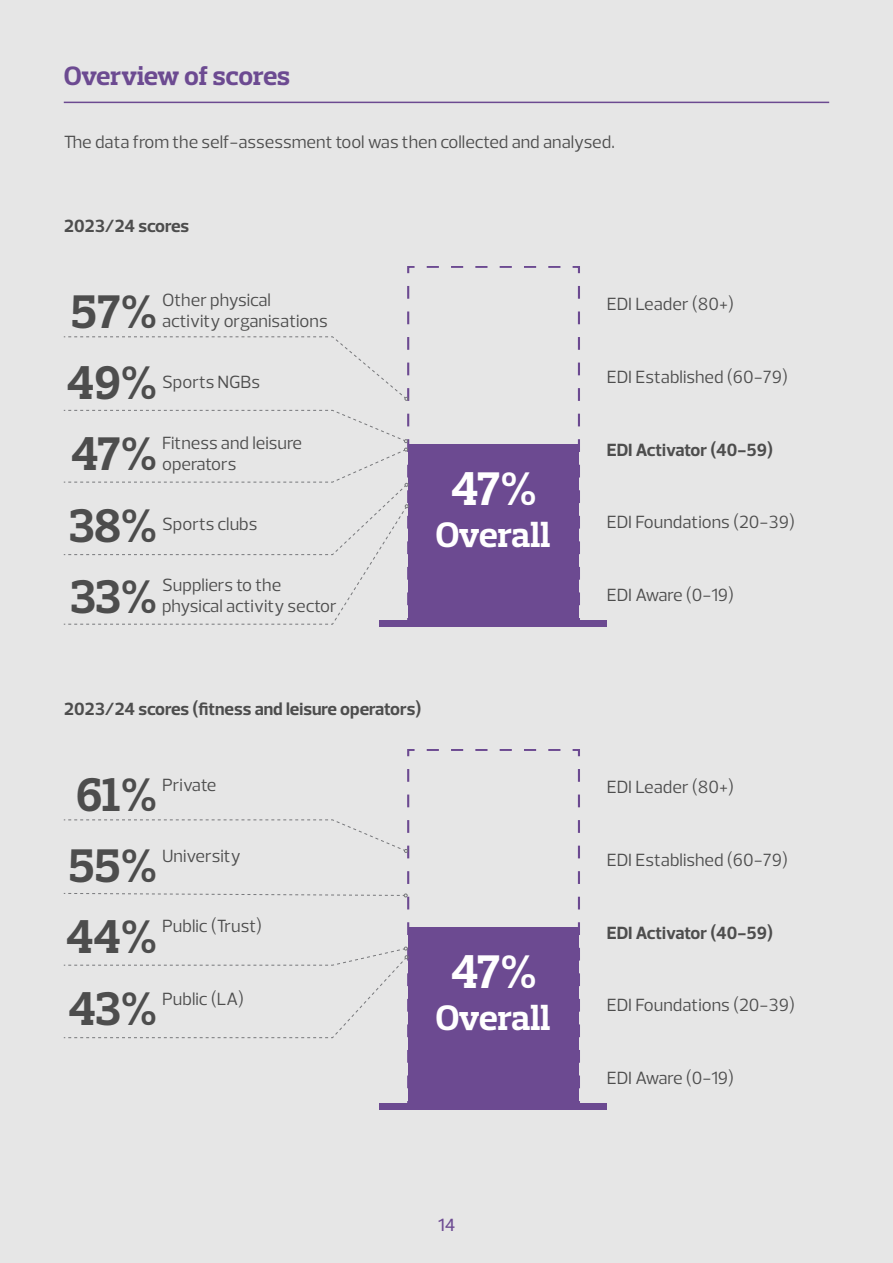
<style>
.page{position:relative;width:893px;height:1263px;background:#e6e6e6}
.page>*{position:absolute;margin:0;border:0;box-sizing:border-box;transform-origin:0 0}
.t1{font:700 48px "Prelo Slab";color:#4d4d4d}
.t2{font:700 48px "Prelo Slab";color:#fff}
.t3{font:700 36px "Prelo Slab";letter-spacing:-.005em;color:#fff}
.t4{font:700 27px "Prelo Slab";letter-spacing:-.01em;color:#6c4a91}
.t5{font:18px/21px "Prelo";color:#4d4d4d}
.t6{font:700 18px "Prelo";color:#4d4d4d}
.t7{font:500 18px "Prelo";color:#6c4a91}
</style>
<div class="page">
<hr style="left:64px;top:102px;width:765px;height:1px;background:#6c4a91">
<div style="left:379px;top:620px;width:228px;height:6px;background:#6c4a91"></div>
<svg style="left:427px;top:750px;width:153px;height:7px"></svg>
<svg style="left:577px;top:769px;width:3px;height:334px"></svg>
<div style="left:408px;top:927px;width:171px;height:180px;background:#6c4a91"></div>
<div style="left:379px;top:1103px;width:228px;height:6px;background:#6c4a91"></div>
<svg style="left:63px;top:750px;width:352px;height:338px"></svg>
<svg style="left:63px;top:267px;width:517px;height:358px"></svg>
<h3 class="t4" style="left:64px;top:59px;width:228px">Overview of scores</h3>
<p class="t5" style="left:64px;top:131px;width:553px">The data from the self-assessment tool was then collected and analysed.</p>
<p class="t6" style="left:64px;top:215px;width:126px">2023/24 scores</p>
<p class="t5" style="left:162px;top:289px;width:167px">Other physical activity organisations</p>
<h1 class="t1" style="left:71px;top:282px;width:87px">57%</h1>
<h1 class="t1" style="left:67px;top:353px;width:92px">49%</h1>
<p class="t5" style="left:162px;top:371px;width:100px">Sports NGBs</p>
<p class="t5" style="left:162px;top:432px;width:141px">Fitness and leisure operators</p>
<h1 class="t1" style="left:71px;top:425px;width:87px">47%</h1>
<h1 class="t1" style="left:69px;top:496px;width:89px">38%</h1>
<p class="t5" style="left:162px;top:514px;width:97px">Sports clubs</p>
<h1 class="t1" style="left:71px;top:567px;width:88px">33%</h1>
<p class="t5" style="left:162px;top:575px;width:176px">Suppliers to the physical activity sector</p>
<h1 class="t2" style="left:451px;top:459px;width:87px">47%</h1>
<h2 class="t3" style="left:435px;top:513px;width:116px">Overall</h2>
<p class="t6" style="left:64px;top:698px;width:359px">2023/24 scores (fitness and leisure operators)</p>
<h1 class="t1" style="left:76px;top:765px;width:83px">61%</h1>
<p class="t5" style="left:162px;top:775px;width:56px">Private</p>
<h1 class="t1" style="left:69px;top:836px;width:90px">55%</h1>
<p class="t5" style="left:162px;top:846px;width:80px">University</p>
<h1 class="t1" style="left:66px;top:908px;width:93px">44%</h1>
<p class="t5" style="left:162px;top:916px;width:102px">Public (Trust)</p>
<h1 class="t2" style="left:451px;top:942px;width:87px">47%</h1>
<h1 class="t1" style="left:68px;top:979px;width:90px">43%</h1>
<p class="t5" style="left:162px;top:989px;width:83px">Public (LA)</p>
<h2 class="t3" style="left:435px;top:996px;width:116px">Overall</h2>
<p class="t7" style="left:438px;top:1214px;width:19px">14</p>
<p class="t5" style="left:607px;top:294px;width:129px">EDI Leader (80+)</p>
<p class="t5" style="left:607px;top:366px;width:183px">EDI Established (60-79)</p>
<p class="t6" style="left:607px;top:438px;width:168px">EDI Activator (40-59)</p>
<p class="t5" style="left:607px;top:512px;width:190px">EDI Foundations (20-39)</p>
<p class="t5" style="left:607px;top:585px;width:129px">EDI Aware (0-19)</p>
<p class="t5" style="left:607px;top:777px;width:129px">EDI Leader (80+)</p>
<p class="t5" style="left:607px;top:849px;width:183px">EDI Established (60-79)</p>
<p class="t6" style="left:607px;top:921px;width:168px">EDI Activator (40-59)</p>
<p class="t5" style="left:607px;top:995px;width:190px">EDI Foundations (20-39)</p>
<p class="t5" style="left:607px;top:1068px;width:129px">EDI Aware (0-19)</p>
</div>
